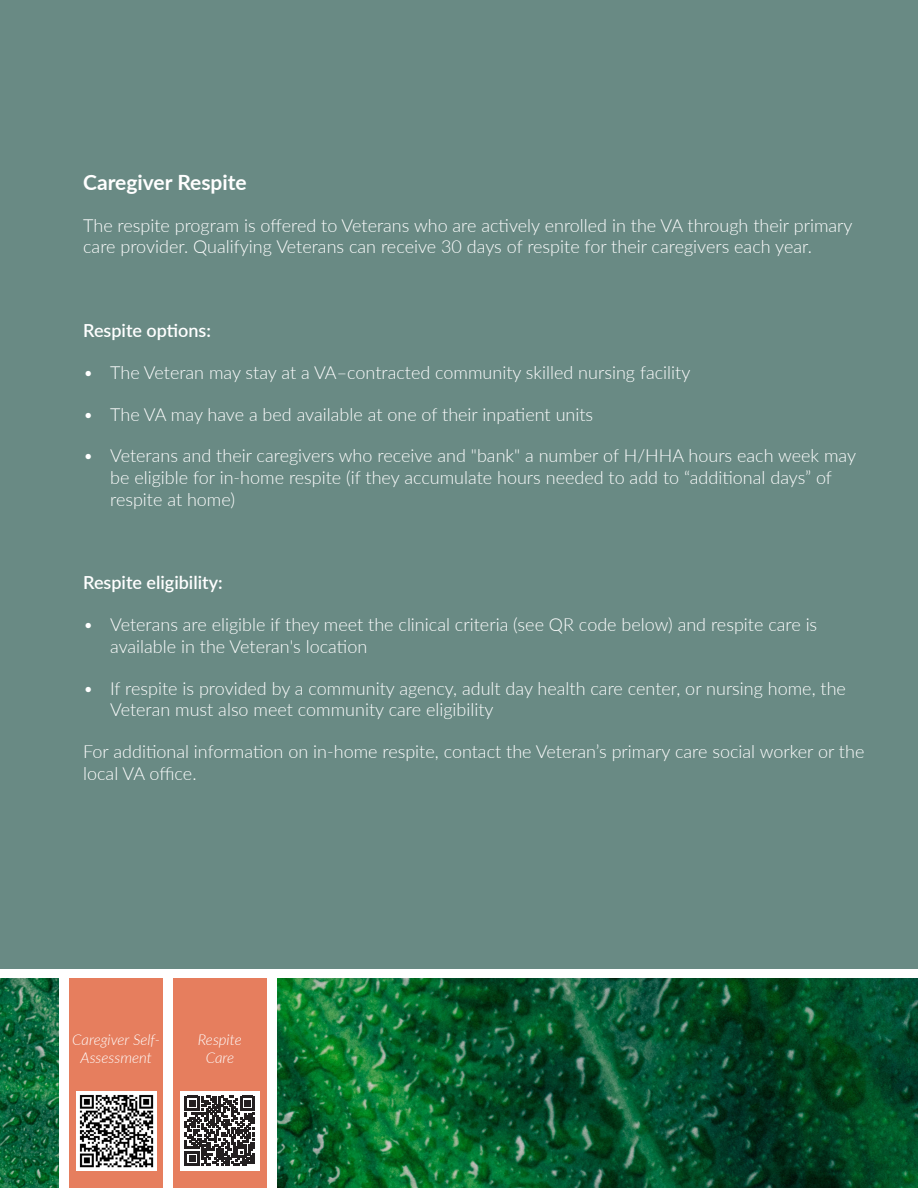
<style>
.page{position:relative;width:918px;height:1188px;background:#fff}
.page>*{position:absolute;margin:0;border:0;box-sizing:border-box;transform-origin:0 0}
.t1{font:700 21px "Lato";color:#fff}
.t2{font:300 18px/21.6px "Lato";color:#fff}
.t3{font:600 18px "Lato";color:#fff}
.t4{font:italic 300 15px/18px "Lato";color:#fff;text-align:center}
</style>
<div class="page">
<img style="left:0;top:979px;width:918px;height:209px">
<div style="left:0;top:0;width:918px;height:969px;background:#698a84"></div>
<div style="left:163px;top:979px;width:10px;height:209px;background:#fff"></div>
<div style="left:267px;top:979px;width:10px;height:209px;background:#fff"></div>
<div style="left:60px;top:979px;width:9px;height:209px;background:#fff"></div>
<div style="left:69px;top:979px;width:94px;height:209px;background:#e67e5e"></div>
<div style="left:173px;top:979px;width:94px;height:209px;background:#e67e5e"></div>
<img style="left:77px;top:1091px;width:79px;height:80px">
<div style="left:180px;top:1091px;width:80px;height:80px;background:#fff"></div>
<svg style="left:185px;top:1096px;width:70px;height:70px"></svg>
<p class="t1" style="left:83px;top:167px;width:165px">Caregiver Respite</p>
<p class="t2" style="left:83px;top:214px;width:771px">The respite program is offered to Veterans who are actively enrolled in the VA through their primary care provider. Qualifying Veterans can receive 30 days of respite for their caregivers each year.</p>
<p class="t3" style="left:83px;top:317px;width:129px">Respite options:</p>
<p class="t2" style="left:83px;top:361px;width:609px">• The Veteran may stay at a VA–contracted community skilled nursing facility</p>
<p class="t2" style="left:83px;top:403px;width:512px">• The VA may have a bed available at one of their inpatient units</p>
<p class="t2" style="left:110px;top:444px;width:747px;text-indent:-27px">• Veterans and their caregivers who receive and "bank" a number of H/HHA hours each week may be eligible for in-home respite (if they accumulate hours needed to add to “additional days” of respite at home)</p>
<p class="t3" style="left:83px;top:570px;width:141px">Respite eligibility:</p>
<p class="t2" style="left:110px;top:613px;width:709px;text-indent:-27px">• Veterans are eligible if they meet the clinical criteria (see QR code below) and respite care is available in the Veteran's location</p>
<p class="t2" style="left:110px;top:677px;width:737px;text-indent:-27px">• If respite is provided by a community agency, adult day health care center, or nursing home, the<br>Veteran must also meet community care eligibility</p>
<p class="t2" style="left:83px;top:740px;width:783px">For additional information on in-home respite, contact the Veteran’s primary care social worker or the local VA office.</p>
<p class="t4" style="left:72px;top:1030px;width:89px">Caregiver Self-<br>Assessment</p>
<p class="t4" style="left:198px;top:1030px;width:45px">Respite<br>Care</p>
</div>
